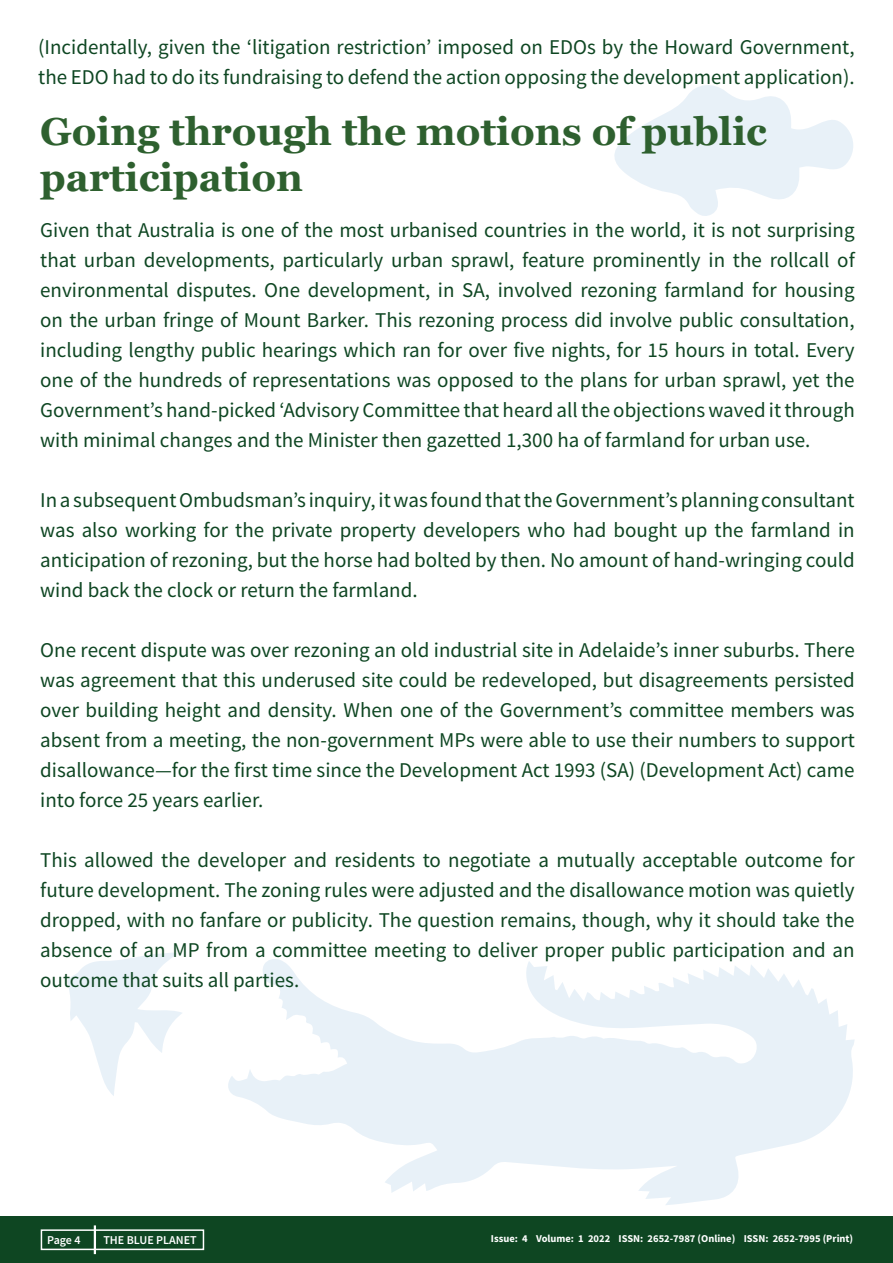
<style>
.page{position:relative;width:893px;height:1263px;background:#fff}
.page>*{position:absolute;margin:0;border:0;box-sizing:border-box;transform-origin:0 0}
.t1{font:700 39px/46.8px "Georgia";color:#2e602f}
.t2{font:21px/30px "Source Sans Pro";color:#0e4622;text-align:justify}
.t3{font:600 12px "Source Sans Pro";color:#fff}
.t4{font:700 10.5px "Source Sans Pro";color:#fff}
</style>
<div class="page">
<svg style="left:614px;top:85px;width:239px;height:131px"></svg>
<svg style="left:68px;top:953px;width:114px;height:143px"></svg>
<svg style="left:228px;top:959px;width:627px;height:246px;fill:#e8f1f8"></svg>
<div style="left:0;top:1216px;width:893px;height:47px;background:#0e4622"></div>
<hr style="left:94px;top:1225px;width:2px;height:29px;background:#fff">
<div style="left:41px;top:1229px;width:163px;height:21px;border:2px solid #fff"></div>
<p class="t2" style="left:38px;top:31px;width:818px">(Incidentally, given the ‘litigation restriction’ imposed on EDOs by the Howard Government, the EDO had to do its fundraising to defend the action opposing the development application).</p>
<p class="t1" style="left:40px;top:108px;width:728px">Going through the motions of public participation</p>
<p class="t2" style="left:40px;top:215px;width:816px">Given that Australia is one of the most urbanised countries in the world, it is not surprising that urban developments, particularly urban sprawl, feature prominently in the rollcall of environmental disputes. One development, in SA, involved rezoning farmland for housing on the urban fringe of Mount Barker. This rezoning process did involve public consultation, including lengthy public hearings which ran for over five nights, for 15 hours in total. Every one of the hundreds of representations was opposed to the plans for urban sprawl, yet the Government’s hand-picked ‘Advisory Committee that heard all the objections waved it through with minimal changes and the Minister then gazetted 1,300 ha of farmland for urban use.</p>
<p class="t2" style="left:40px;top:485px;width:816px">In a subsequent Ombudsman’s inquiry, it was found that the Government’s planning consultant was also working for the private property developers who had bought up the farmland in anticipation of rezoning, but the horse had bolted by then. No amount of hand-wringing could wind back the clock or return the farmland.</p>
<p class="t2" style="left:40px;top:635px;width:816px">One recent dispute was over rezoning an old industrial site in Adelaide’s inner suburbs. There was agreement that this underused site could be redeveloped, but disagreements persisted over building height and density. When one of the Government’s committee members was absent from a meeting, the non-government MPs were able to use their numbers to support disallowance—for the first time since the Development Act 1993 (SA) (Development Act) came into force 25 years earlier.</p>
<p class="t2" style="left:40px;top:845px;width:816px">This allowed the developer and residents to negotiate a mutually acceptable outcome for future development. The zoning rules were adjusted and the disallowance motion was quietly dropped, with no fanfare or publicity. The question remains, though, why it should take the absence of an MP from a committee meeting to deliver proper public participation and an outcome that suits all parties.</p>
<p class="t3" style="left:47px;top:1232px;width:35px">Page 4</p>
<p class="t3" style="left:103px;top:1232px;width:95px">THE BLUE PLANET</p>
<p class="t4" style="left:491px;top:1232px;width:364px">Issue: 4 Volume: 1 2022 ISSN: 2652-7987 (Online) ISSN: 2652-7995 (Print)</p>
</div>
